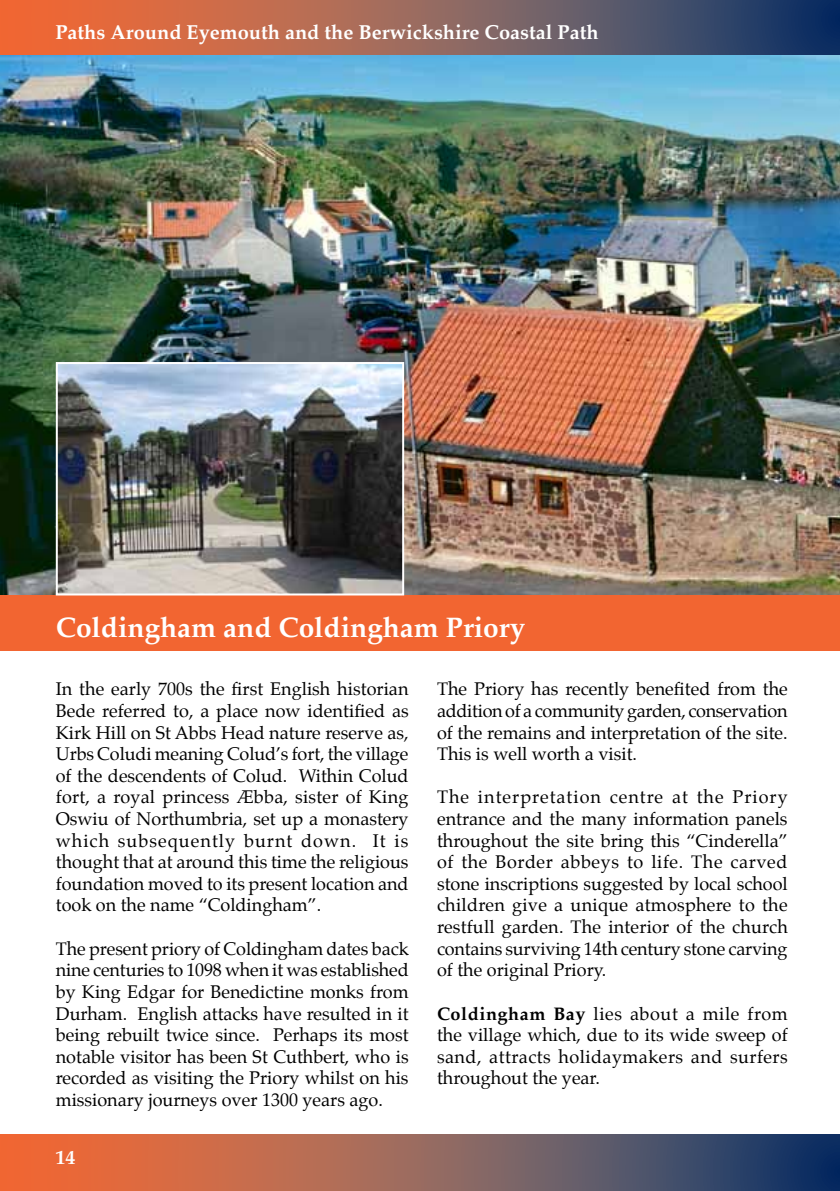
<style>
.page{position:relative;width:840px;height:1191px;background:#fff}
.page>*{position:absolute;margin:0;border:0;box-sizing:border-box;transform-origin:0 0}
.t1{font:700 28px "Palatino";color:#fff}
.t2{font:700 20px "Palatino";color:#fff}
.t3{font:18px/21.6px "Palatino";color:#000;text-align:justify}
.s1{font-weight:700}
</style>
<div class="page">
<svg style="left:0;top:1134px;width:839px;height:57px;background:#8f5e57"></svg>
<svg style="left:0;top:0;width:839px;height:56px;background:#8e605a"></svg>
<img style="left:0;top:56px;width:839px;height:539px">
<div style="left:0;top:595px;width:839px;height:56px;background:#f26531"></div>
<img style="left:59px;top:365px;width:342px;height:227px">
<div style="left:56px;top:362px;width:348px;height:233px;border:2px solid #fff"></div>
<p class="t2" style="left:55px;top:15px;width:544px">Paths Around Eyemouth and the Berwickshire Coastal Path</p>
<h1 class="t1" style="left:56px;top:603px;width:470px">Coldingham and Coldingham Priory</h1>
<p class="t3" style="left:437px;top:678px;width:352px">The Priory has recently benefited from the addition of a community garden, conservation of the remains and interpretation of the site.<br>This is well worth a visit.</p>
<p class="t3" style="left:437px;top:786px;width:352px">The interpretation centre at the Priory entrance and the many information panels throughout the site bring this “Cinderella” of the Border abbeys to life. The carved stone inscriptions suggested by local school children give a unique atmosphere to the restfull garden. The interior of the church contains surviving 14th century stone carving of the original Priory.</p>
<p class="t3" style="left:437px;top:1002px;width:352px"><span class="s1">Coldingham Bay</span> lies about a mile from the village which, due to its wide sweep of sand, attracts holidaymakers and surfers throughout the year.</p>
<p class="t3" style="left:56px;top:678px;width:354px">In the early 700s the first English historian Bede referred to, a place now identified as Kirk Hill on St Abbs Head nature reserve as, Urbs Coludi meaning Colud’s fort, the village of the descendents of Colud. Within Colud fort, a royal princess Æbba, sister of King Oswiu of Northumbria, set up a monastery which subsequently burnt down. It is thought that at around this time the religious foundation moved to its present location and took on the name “Coldingham”.</p>
<p class="t3" style="left:56px;top:937px;width:354px">The present priory of Coldingham dates back nine centuries to 1098 when it was established by King Edgar for Benedictine monks from Durham. English attacks have resulted in it being rebuilt twice since. Perhaps its most notable visitor has been St Cuthbert, who is recorded as visiting the Priory whilst on his missionary journeys over 1300 years ago.</p>
<p class="t2" style="left:55px;top:1140px;width:21px">14</p>
</div>
